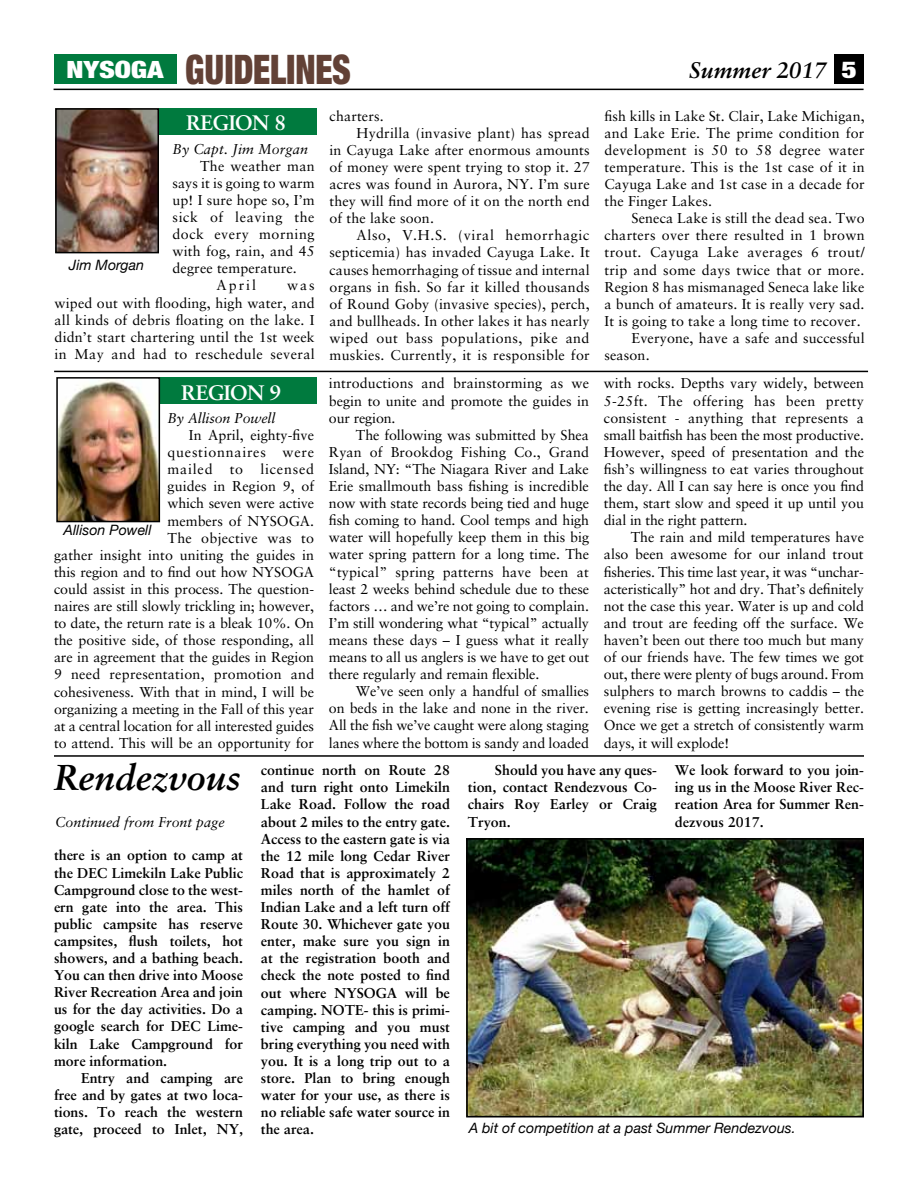
<style>
.page{position:relative;width:918px;height:1188px;background:#fff}
.page>*{position:absolute;margin:0;border:0;box-sizing:border-box;transform-origin:0 0}
.t1{font:40.5px "Harvest";color:#624136;scale:.86 1}
.t2{font:italic 700 36px "Sabon";color:#000}
.t3{font:italic 700 22.5px "Sabon";color:#000}
.t4{font:700 21px "Sabon";color:#fff}
.t5{font:14.25px/17.1px "Sabon";letter-spacing:.01em;color:#000;text-align:justify}
.t6{font:700 14.25px/17.1px "Sabon";color:#000;text-align:justify}
.t7{font:italic 14.25px "Helvetica Neue";color:#000}
.t8{font:14.25px "Sabon";letter-spacing:.03em;color:#000}
.t9{font:italic 14.25px "Sabon";color:#000}
.t10{font:14.25px "Sabon";letter-spacing:.045em;color:#000}
.t11{font:14.25px "Sabon";letter-spacing:.04em;color:#000}
.s1{font-size:23.7px;color:#fff}
.s2{font-family:"Harvest";font-weight:400;font-style:normal;color:#fff}
</style>
<div class="page">
<div style="left:54px;top:54px;width:123px;height:30px;background:#007a3e"></div>
<hr style="left:54px;top:89px;width:810px;height:1px;background:#000">
<div style="left:834px;top:54px;width:30px;height:30px;background:#000"></div>
<div style="left:58px;top:108px;width:259px;height:27px;background:#007a3e"></div>
<img style="left:58px;top:111px;width:98px;height:139px">
<div style="left:55px;top:108px;width:104px;height:145px;border:2px solid #000"></div>
<div style="left:58px;top:377px;width:259px;height:27px;background:#007a3e"></div>
<img style="left:59px;top:380px;width:98px;height:139px">
<div style="left:56px;top:377px;width:104px;height:145px;border:2px solid #000"></div>
<hr style="left:54px;top:371px;width:814px;height:1px;background:#000">
<hr style="left:54px;top:755px;width:810px;height:2px;background:#000">
<img style="left:469px;top:841px;width:392px;height:273px">
<div style="left:466px;top:838px;width:398px;height:279px;border:2px solid #000"></div>
<h1 class="t1" style="left:67px;top:50px;width:332px"><span class="s1">NYSOGA</span> GUIDELINES</h1>
<h3 class="t3" style="left:689px;top:56px;width:170px">Summer 2017 <span class="s2">5</span></h3>
<h3 class="t4" style="left:186px;top:110px;width:30px">Region</h3>
<h3 class="t4" style="left:275px;top:110px;width:13px">8</h3>
<p class="t9" style="left:173px;top:140px;width:137px">By Capt. Jim Morgan</p>
<p class="t5" style="left:200px;top:157px;width:116px">The weather man</p>
<p class="t5" style="left:173px;top:174px;width:144px">says it is going to warm</p>
<p class="t5" style="left:173px;top:191px;width:144px">up! I sure hope so, I’m</p>
<p class="t10" style="left:173px;top:209px;width:144px">sick of leaving the</p>
<p class="t11" style="left:173px;top:226px;width:144px">dock every morning</p>
<p class="t5" style="left:173px;top:243px;width:144px">with fog, rain, and 45</p>
<p class="t5" style="left:173px;top:260px;width:126px">degree temperature.</p>
<p class="t5" style="left:217px;top:277px;width:41px">April</p>
<p class="t7" style="left:69px;top:257px;width:77px">Jim Morgan</p>
<p class="t5" style="left:55px;top:277px;width:262px;text-indent:232px">was wiped out with flooding, high water, and all kinds of debris floating on the lake. I didn’t start chartering until the 1st week in May and had to reschedule several</p>
<h3 class="t4" style="left:181px;top:379px;width:30px">Region</h3>
<h3 class="t4" style="left:270px;top:379px;width:13px">9</h3>
<p class="t9" style="left:168px;top:410px;width:109px">By Allison Powell</p>
<p class="t5" style="left:54px;top:426px;width:262px;text-align:right">In April, eighty-five<br>questionnaires were<br>mailed to licensed<br>guides in Region 9, of<br>which seven were active<br>members of NYSOGA.<br>The objective was to<br>gather insight into uniting the guides in this region and to find out how NYSOGA could assist in this process. The question&shy;naires are still slowly trickling in; however, to date, the return rate is a bleak 10%. On the positive side, of those responding, all are in agreement that the guides in Region 9 need representation, promotion and cohesiveness. With that in mind, I will be organizing a meeting in the Fall of this year at a central location for all interested guides to attend. This will be an opportunity for</p>
<p class="t7" style="left:64px;top:521px;width:90px">Allison Powell</p>
<p class="t5" style="left:330px;top:107px;width:56px">charters.</p>
<p class="t5" style="left:357px;top:124px;width:235px">Hydrilla (invasive plant) has spread</p>
<p class="t5" style="left:330px;top:141px;width:262px">in Cayuga Lake after enormous amounts</p>
<p class="t5" style="left:330px;top:158px;width:262px">of money were spent trying to stop it. 27</p>
<p class="t5" style="left:330px;top:175px;width:262px">acres was found in Aurora, NY. I’m sure</p>
<p class="t5" style="left:330px;top:193px;width:262px">they will find more of it on the north end</p>
<p class="t5" style="left:330px;top:210px;width:106px">of the lake soon.</p>
<p class="t10" style="left:357px;top:227px;width:234px">Also, V.H.S. (viral hemorrhagic</p>
<p class="t5" style="left:330px;top:244px;width:262px">septicemia) has invaded Cayuga Lake. It</p>
<p class="t5" style="left:330px;top:261px;width:262px">causes hemorrhaging of tissue and internal</p>
<p class="t5" style="left:330px;top:278px;width:262px">organs in fish. So far it killed thousands</p>
<p class="t5" style="left:330px;top:295px;width:262px">of Round Goby (invasive species), perch,</p>
<p class="t5" style="left:330px;top:312px;width:262px">and bullheads. In other lakes it has nearly</p>
<p class="t8" style="left:330px;top:330px;width:261px">wiped out bass populations, pike and</p>
<p class="t5" style="left:330px;top:346px;width:262px">muskies. Currently, it is responsible for</p>
<p class="t5" style="left:329px;top:375px;width:262px">introductions and brainstorming as we begin to unite and promote the guides in our region.</p>
<p class="t5" style="left:329px;top:426px;width:262px;text-indent:27px">The following was submitted by Shea Ryan of Brookdog Fishing Co., Grand Island, NY: “The Niagara River and Lake Erie smallmouth bass fishing is incredible now with state records being tied and huge fish coming to hand. Cool temps and high water will hopefully keep them in this big water spring pattern for a long time. The “typical” spring patterns have been at least 2 weeks behind schedule due to these factors … and we’re not going to complain.<br>I’m still wondering what “typical” actually means these days – I guess what it really means to all us anglers is we have to get out there regularly and remain flexible.</p>
<p class="t5" style="left:329px;top:683px;width:262px;text-indent:27px">We’ve seen only a handful of smallies on beds in the lake and none in the river.<br>All the fish we’ve caught were along staging lanes where the bottom is sandy and loaded</p>
<p class="t5" style="left:604px;top:107px;width:262px">fish kills in Lake St. Clair, Lake Michigan, and Lake Erie. The prime condition for development is 50 to 58 degree water temperature. This is the 1st case of it in Cayuga Lake and 1st case in a decade for the Finger Lakes.</p>
<p class="t5" style="left:631px;top:210px;width:235px">Seneca Lake is still the dead sea. Two</p>
<p class="t5" style="left:604px;top:227px;width:262px">charters over there resulted in 1 brown</p>
<p class="t8" style="left:604px;top:244px;width:262px">trout. Cayuga Lake averages 6 trout/</p>
<p class="t5" style="left:604px;top:261px;width:261px">trip and some days twice that or more.</p>
<p class="t5" style="left:604px;top:278px;width:261px">Region 8 has mismanaged Seneca lake like</p>
<p class="t5" style="left:604px;top:295px;width:262px">a bunch of amateurs. It is really very sad.</p>
<p class="t5" style="left:604px;top:312px;width:258px">It is going to take a long time to recover.</p>
<p class="t5" style="left:631px;top:329px;width:235px">Everyone, have a safe and successful</p>
<p class="t5" style="left:604px;top:346px;width:47px">season.</p>
<p class="t5" style="left:604px;top:375px;width:262px">with rocks. Depths vary widely, between 5-25ft. The offering has been pretty consistent - anything that represents a small baitfish has been the most productive.<br>However, speed of presentation and the fish’s willingness to eat varies throughout the day. All I can say here is once you find them, start slow and speed it up until you dial in the right pattern.</p>
<p class="t5" style="left:604px;top:529px;width:262px;text-indent:27px">The rain and mild temperatures have also been awesome for our inland trout fisheries. This time last year, it was “unchar&shy;acteristically” hot and dry. That’s definitely not the case this year. Water is up and cold and trout are feeding off the surface. We haven’t been out there too much but many of our friends have. The few times we got out, there were plenty of bugs around. From sulphers to march browns to caddis – the evening rise is getting increasingly better.<br>Once we get a stretch of consistently warm days, it will explode!</p>
<h2 class="t2" style="left:54px;top:756px;width:188px">Rendezvous</h2>
<p class="t9" style="left:55px;top:814px;width:171px">Continued from Front page</p>
<p class="t6" style="left:54px;top:847px;width:191px">there is an option to camp at the DEC Limekiln Lake Public Campground close to the west&shy;ern gate into the area. This public campsite has reserve campsites, flush toilets, hot showers, and a bathing beach.<br>You can then drive into Moose River Recreation Area and join us for the day activities. Do a google search for DEC Lime&shy;kiln Lake Campground for more information.</p>
<p class="t6" style="left:54px;top:1069px;width:191px;text-indent:27px">Entry and camping are free and by gates at two loca&shy;tions. To reach the western gate, proceed to Inlet, NY,</p>
<p class="t6" style="left:261px;top:761px;width:191px">continue north on Route 28 and turn right onto Limekiln Lake Road. Follow the road about 2 miles to the entry gate.<br>Access to the eastern gate is via the 12 mile long Cedar River Road that is approximately 2 miles north of the hamlet of Indian Lake and a left turn off Route 30. Whichever gate you enter, make sure you sign in at the registration booth and check the note posted to find out where NYSOGA will be camping. NOTE- this is primi&shy;tive camping and you must bring everything you need with you. It is a long trip out to a store. Plan to bring enough water for your use, as there is no reliable safe water source in the area.</p>
<p class="t6" style="left:468px;top:761px;width:190px;text-indent:27px">Should you have any ques&shy;tion, contact Rendezvous Co&shy;chairs Roy Earley or Craig Tryon.</p>
<p class="t6" style="left:675px;top:761px;width:190px">We look forward to you join&shy;ing us in the Moose River Rec&shy;reation Area for Summer Ren&shy;dezvous 2017.</p>
<p class="t7" style="left:469px;top:1119px;width:329px">A bit of competition at a past Summer Rendezvous.</p>
</div>
